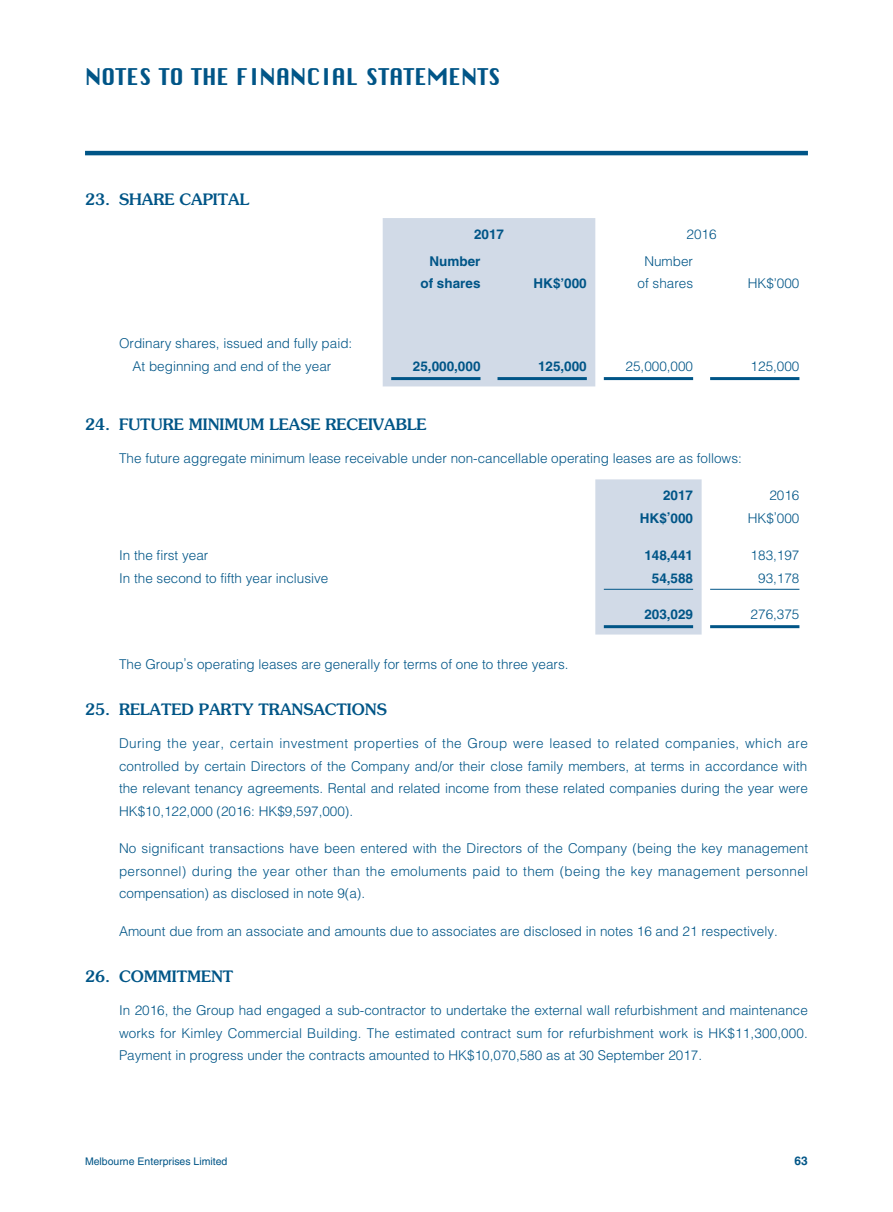
<style>
.page{position:relative;width:893px;height:1212px;background:#fff}
.page>*{position:absolute;margin:0;border:0;box-sizing:border-box;transform-origin:0 0}
.t1{font:22.5px "Chicago";color:#005587;scale:.96 1}
._3__標題{font:500 15.75px "Souvenir Std";color:#005587}
._1__內文{font:300 13.5px/22.5px "Helvetica LT Std";color:#005587;text-align:justify}
._1__內文-2{font:700 13.5px "Helvetica LT Std";color:#005587}
.t2{font:700 12px "Helvetica LT Std";color:#005587}
.t3{font:10.5px "Helvetica LT Std";color:#005587}
</style>
<div class="page">
<hr style="left:85px;top:151px;width:723px;height:4px;background:#005587">
<div style="left:383px;top:218px;width:212px;height:168px;background:#d1dae7"></div>
<hr style="left:391px;top:377px;width:89px;height:3px;background:#005587">
<hr style="left:497px;top:377px;width:90px;height:3px;background:#005587">
<hr style="left:604px;top:377px;width:89px;height:3px;background:#005587">
<hr style="left:710px;top:377px;width:89px;height:3px;background:#005587">
<div style="left:595px;top:479px;width:107px;height:155px;background:#d1dae7"></div>
<hr style="left:604px;top:589px;width:89px;height:1px;background:#005587">
<hr style="left:710px;top:589px;width:89px;height:1px;background:#005587">
<hr style="left:604px;top:625px;width:89px;height:3px;background:#005587">
<hr style="left:710px;top:625px;width:89px;height:3px;background:#005587">
<h1 class="t1" style="left:85px;top:60px;width:435px">NOTES TO THE FINANCIAL STATEMENTS</h1>
<p class="_3__標題" style="left:85px;top:190px;width:166px">23. SHARE CAPITAL</p>
<p class="_1__內文-2" style="left:474px;top:226px;width:32px">2017</p>
<p class="_1__內文" style="left:687px;top:223px;width:32px">2016</p>
<p class="_1__內文-2" style="left:429px;top:253px;width:53px">Number</p>
<p class="_1__內文-2" style="left:420px;top:275px;width:62px">of shares</p>
<p class="_1__內文-2" style="left:534px;top:275px;width:55px">HK$’000</p>
<p class="_1__內文" style="left:644px;top:250px;width:50px">Number</p>
<p class="_1__內文" style="left:638px;top:272px;width:57px">of shares</p>
<p class="_1__內文" style="left:748px;top:272px;width:53px">HK$’000</p>
<p class="_1__內文" style="left:119px;top:332px;width:235px">Ordinary shares, issued and fully paid:</p>
<p class="_1__內文" style="left:133px;top:355px;width:200px">At beginning and end of the year</p>
<p class="_1__內文-2" style="left:413px;top:358px;width:69px">25,000,000</p>
<p class="_1__內文-2" style="left:538px;top:358px;width:50px">125,000</p>
<p class="_1__內文" style="left:626px;top:355px;width:69px">25,000,000</p>
<p class="_1__內文" style="left:751px;top:355px;width:50px">125,000</p>
<p class="_3__標題" style="left:85px;top:414px;width:343px">24. FUTURE MINIMUM LEASE RECEIVABLE</p>
<p class="_1__內文" style="left:119px;top:446px;width:624px">The future aggregate minimum lease receivable under non-cancellable operating leases are as follows:</p>
<p class="_1__內文-2" style="left:663px;top:487px;width:32px">2017</p>
<p class="_1__內文" style="left:769px;top:484px;width:32px">2016</p>
<p class="_1__內文-2" style="left:640px;top:510px;width:55px">HK$’000</p>
<p class="_1__內文" style="left:748px;top:506px;width:53px">HK$’000</p>
<p class="_1__內文" style="left:119px;top:544px;width:91px">In the first year</p>
<p class="_1__內文-2" style="left:644px;top:547px;width:50px">148,441</p>
<p class="_1__內文" style="left:751px;top:544px;width:50px">183,197</p>
<p class="_1__內文" style="left:119px;top:566px;width:211px">In the second to fifth year inclusive</p>
<p class="_1__內文-2" style="left:652px;top:570px;width:43px">54,588</p>
<p class="_1__內文" style="left:758px;top:566px;width:43px">93,178</p>
<p class="_1__內文-2" style="left:644px;top:606px;width:50px">203,029</p>
<p class="_1__內文" style="left:751px;top:603px;width:50px">276,375</p>
<p class="_1__內文" style="left:119px;top:652px;width:451px">The Group’s operating leases are generally for terms of one to three years.</p>
<p class="_3__標題" style="left:85px;top:700px;width:303px">25. RELATED PARTY TRANSACTIONS</p>
<p class="_1__內文" style="left:119px;top:732px;width:690px">During the year, certain investment properties of the Group were leased to related companies, which are controlled by certain Directors of the Company and/or their close family members, at terms in accordance with the relevant tenancy agreements. Rental and related income from these related companies during the year were HK$10,122,000 (2016: HK$9,597,000).</p>
<p class="_1__內文" style="left:119px;top:837px;width:691px">No significant transactions have been entered with the Directors of the Company (being the key management personnel) during the year other than the emoluments paid to them (being the key management personnel compensation) as disclosed in note 9(a).</p>
<p class="_1__內文" style="left:119px;top:919px;width:660px">Amount due from an associate and amounts due to associates are disclosed in notes 16 and 21 respectively.</p>
<p class="_3__標題" style="left:85px;top:967px;width:150px">26. COMMITMENT</p>
<p class="_1__內文" style="left:119px;top:999px;width:690px">In 2016, the Group had engaged a sub-contractor to undertake the external wall refurbishment and maintenance works for Kimley Commercial Building. The estimated contract sum for refurbishment work is HK$11,300,000.<br>Payment in progress under the contracts amounted to HK$10,070,580 as at 30 September 2017.</p>
<p class="t3" style="left:85px;top:1155px;width:144px">Melbourne Enterprises Limited</p>
<p class="t2" style="left:795px;top:1153px;width:15px">63</p>
</div>
